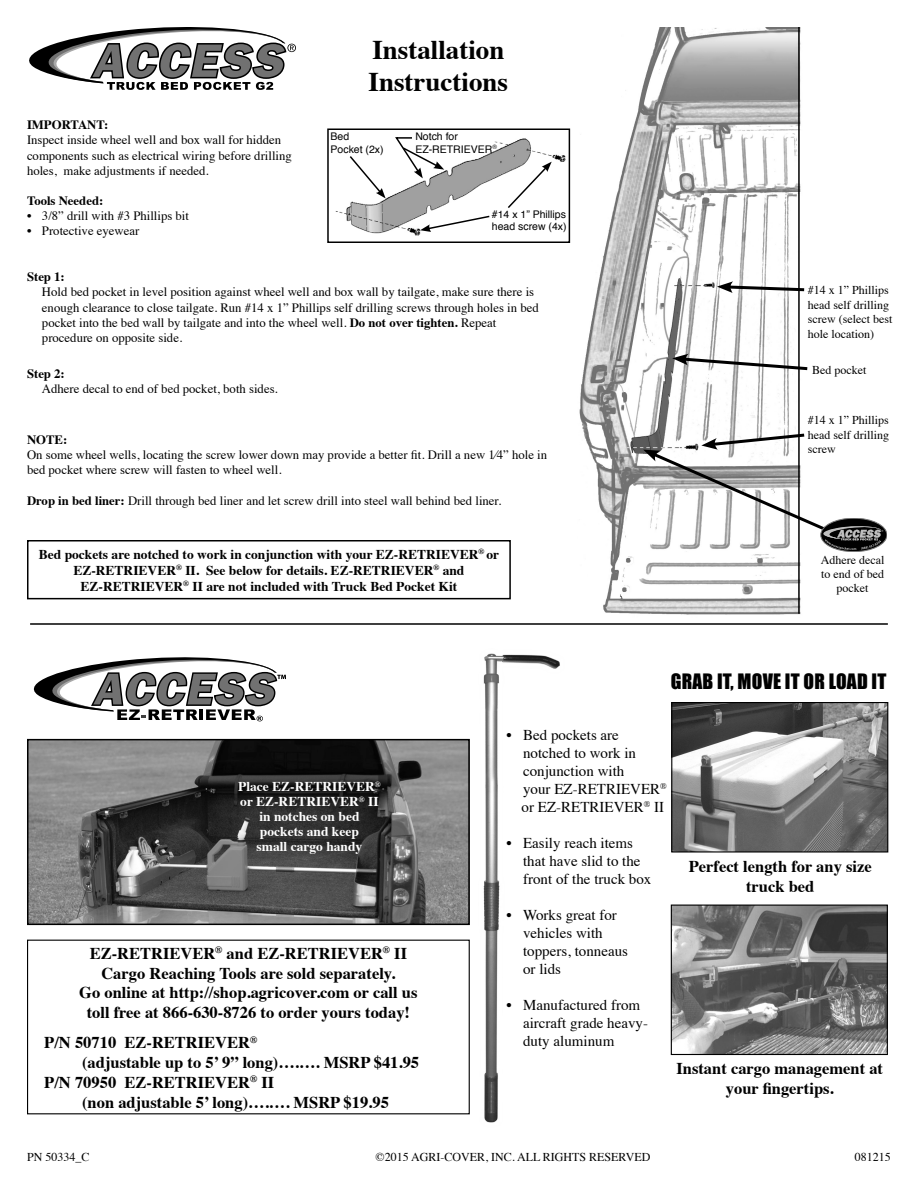
<style>
.page{position:relative;width:918px;height:1188px;background:#fff}
.page>*{position:absolute;margin:0;border:0;box-sizing:border-box;transform-origin:0 0}
.t1{font:700 27px/32.4px "Times";color:#000}
.t2{font:19.5px "Impact";letter-spacing:.01em;color:#000}
.t3{font:700 16.5px/19.8px "Times";color:#000;text-align:center}
.t4{font:15px "Times";color:#000}
.t5{font:700 13.5px/16.2px "Times";color:#000;text-align:center}
.t6{font:700 13.5px/15px "Times";color:#fff;text-align:center}
.t7{font:12.75px/15.3px "Times";color:#000}
.t8{font:700 12.75px "Times";color:#000}
.t9{font:12px/14.4px "Times";color:#000;text-align:center}
.t10{font:10.5px/12.6px "Helvetica";color:#000}
.s1{font-weight:700}
</style>
<div class="page">
<img style="left:579px;top:28px;width:222px;height:587px">
<hr style="left:798px;top:27px;width:2px;height:587px;background:#000">
<img style="left:335px;top:138px;width:231px;height:98px">
<div style="left:327px;top:129px;width:243px;height:114px;border:2px solid #000"></div>
<svg style="left:348px;top:154px;width:38px;height:44px"></svg>
<svg style="left:506px;top:162px;width:46px;height:48px"></svg>
<svg style="left:420px;top:215px;width:71px;height:17px"></svg>
<svg style="left:672px;top:354px;width:136px;height:18px"></svg>
<svg style="left:717px;top:281px;width:88px;height:12px"></svg>
<svg style="left:643px;top:432px;width:240px;height:118px"></svg>
<div style="left:821px;top:518px;width:66px;height:34px;border:1px solid #7b7b7b;border-radius:50%"></div>
<svg style="left:394px;top:137px;width:50px;height:41px"></svg>
<svg style="left:29px;top:27px;width:267px;height:63px"></svg>
<hr style="left:30px;top:623px;width:858px;height:2px;background:#000">
<img style="left:30px;top:742px;width:436px;height:180px">
<div style="left:27px;top:739px;width:443px;height:186px;border:2px solid #000"></div>
<img style="left:466px;top:653px;width:94px;height:470px">
<img style="left:673px;top:907px;width:213px;height:146px">
<div style="left:671px;top:905px;width:217px;height:150px;border:1px solid #000"></div>
<svg style="left:34px;top:657px;width:252px;height:64px"></svg>
<img style="left:673px;top:704px;width:213px;height:147px">
<div style="left:671px;top:702px;width:217px;height:151px;border:1px solid #000"></div>
<div style="left:27px;top:540px;width:484px;height:59px;border:2px solid #000"></div>
<p class="t8" style="left:27px;top:113px;width:83px">IMPORTANT:</p>
<p class="t7" style="left:27px;top:131px;width:266px">Inspect inside wheel well and box wall for hidden components such as electrical wiring before drilling holes, make adjustments if needed.</p>
<p class="t8" style="left:27px;top:188px;width:78px">Tools Needed:</p>
<p class="t7" style="left:27px;top:207px;width:164px">• 3/8” drill with #3 Phillips bit</p>
<p class="t7" style="left:27px;top:222px;width:114px">• Protective eyewear</p>
<p class="t1" style="left:369px;top:31px;width:141px">Installation<br>Instructions</p>
<p class="t10" style="left:331px;top:130px;width:20px">Bed</p>
<p class="t10" style="left:331px;top:143px;width:55px">Pocket (2x)</p>
<p class="t10" style="left:415px;top:130px;width:44px">Notch for</p>
<p class="t10" style="left:415px;top:143px;width:83px">EZ-RETRIEVER<sup>®</sup></p>
<p class="t10" style="left:492px;top:208px;width:76px">#14 x 1” Phillips head screw (4x)</p>
<p class="t8" style="left:27px;top:265px;width:39px">Step 1:</p>
<p class="t7" style="left:42px;top:283px;width:494px">Hold bed pocket in level position against wheel well and box wall by tailgate, make sure there is</p>
<p class="t7" style="left:42px;top:299px;width:498px">enough clearance to close tailgate. Run #14 x 1” Phillips self drilling screws through holes in bed</p>
<p class="t7" style="left:42px;top:314px;width:456px">pocket into the bed wall by tailgate and into the wheel well. <span class="s1">Do not over tighten.</span> Repeat</p>
<p class="t7" style="left:42px;top:329px;width:142px">procedure on opposite side.</p>
<p class="t8" style="left:27px;top:361px;width:39px">Step 2:</p>
<p class="t7" style="left:42px;top:380px;width:237px">Adhere decal to end of bed pocket, both sides.</p>
<p class="t8" style="left:27px;top:427px;width:42px">NOTE:</p>
<p class="t7" style="left:27px;top:446px;width:522px">On some wheel wells, locating the screw lower down may provide a better fit. Drill a new 1⁄4” hole in bed pocket where screw will fasten to wheel well.</p>
<p class="t7" style="left:27px;top:492px;width:476px"><span class="s1">Drop in bed liner:</span> Drill through bed liner and let screw drill into steel wall behind bed liner.</p>
<p class="t5" style="left:39px;top:544px;width:462px">Bed pockets are notched to work in conjunction with your EZ-RETRIEVER<sup>®</sup> or<br>EZ-RETRIEVER<sup>®</sup> II. See below for details. EZ-RETRIEVER<sup>®</sup> and</p>
<p class="t5" style="left:81px;top:577px;width:378px">EZ-RETRIEVER<sup>®</sup> II are not included with Truck Bed Pocket Kit</p>
<p class="t9" style="left:808px;top:282px;width:86px;text-align:left">#14 x 1” Phillips head self drilling screw (select best hole location)</p>
<p class="t9" style="left:812px;top:361px;width:56px">Bed pocket</p>
<p class="t9" style="left:808px;top:412px;width:83px;text-align:justify">#14 x 1” Phillips head self drilling screw</p>
<p class="t9" style="left:821px;top:551px;width:65px">Adhere decal to end of bed pocket</p>
<p class="t2" style="left:671px;top:666px;width:217px">GRAB IT, MOVE IT OR LOAD IT</p>
<p class="t6" style="left:238px;top:778px;width:144px">Place EZ-RETRIEVER<sup>® </sup>or EZ-RETRIEVER<sup>®</sup> II in notches on bed</p>
<p class="t6" style="left:260px;top:823px;width:101px">pockets and keep</p>
<p class="t6" style="left:257px;top:838px;width:107px">small cargo handy</p>
<p class="t3" style="left:90px;top:942px;width:319px">EZ-RETRIEVER<sup>®</sup> and EZ-RETRIEVER<sup>®</sup> II</p>
<p class="t3" style="left:101px;top:961px;width:295px">Cargo Reaching Tools are sold separately.</p>
<p class="t3" style="left:79px;top:981px;width:340px">Go online at http://shop.agricover.com or call us</p>
<p class="t3" style="left:87px;top:1001px;width:325px">toll free at 866-630-8726 to order yours today!</p>
<p class="t3" style="left:44px;top:1031px;width:214px">P/N 50710 EZ-RETRIEVER<sup>®</sup></p>
<p class="t3" style="left:82px;top:1051px;width:339px">(adjustable up to 5’ 9” long)….…. MSRP $41.95</p>
<p class="t3" style="left:44px;top:1071px;width:231px">P/N 70950 EZ-RETRIEVER<sup>®</sup> II</p>
<p class="t3" style="left:82px;top:1090px;width:308px">(non adjustable 5’ long)….…. MSRP $19.95</p>
<p class="t4" style="left:507px;top:720px;width:114px">• Bed pockets are</p>
<p class="t4" style="left:523px;top:738px;width:114px">notched to work in</p>
<p class="t4" style="left:523px;top:756px;width:103px">conjunction with</p>
<p class="t4" style="left:523px;top:774px;width:145px">your EZ-RETRIEVER<sup>®</sup></p>
<p class="t4" style="left:522px;top:792px;width:144px">or EZ-RETRIEVER<sup>®</sup> II</p>
<p class="t4" style="left:507px;top:828px;width:128px">• Easily reach items</p>
<p class="t4" style="left:523px;top:846px;width:119px">that have slid to the</p>
<p class="t4" style="left:523px;top:864px;width:130px">front of the truck box</p>
<p class="t4" style="left:507px;top:900px;width:112px">• Works great for</p>
<p class="t4" style="left:523px;top:918px;width:81px">vehicles with</p>
<p class="t4" style="left:523px;top:936px;width:106px">toppers, tonneaus</p>
<p class="t4" style="left:523px;top:954px;width:39px">or lids</p>
<p class="t4" style="left:507px;top:990px;width:135px">• Manufactured from</p>
<p class="t4" style="left:523px;top:1008px;width:126px">aircraft grade heavy-</p>
<p class="t4" style="left:523px;top:1026px;width:93px">duty aluminum</p>
<p class="t3" style="left:689px;top:855px;width:184px">Perfect length for any size truck bed</p>
<p class="t3" style="left:676px;top:1057px;width:208px">Instant cargo management at your fingertips.</p>
<p class="t9" style="left:27px;top:1149px;width:64px">PN 50334_C</p>
<p class="t9" style="left:376px;top:1149px;width:276px">©2015 AGRI-COVER, INC. ALL RIGHTS RESERVED</p>
<p class="t9" style="left:855px;top:1149px;width:37px">081215</p>
</div>
